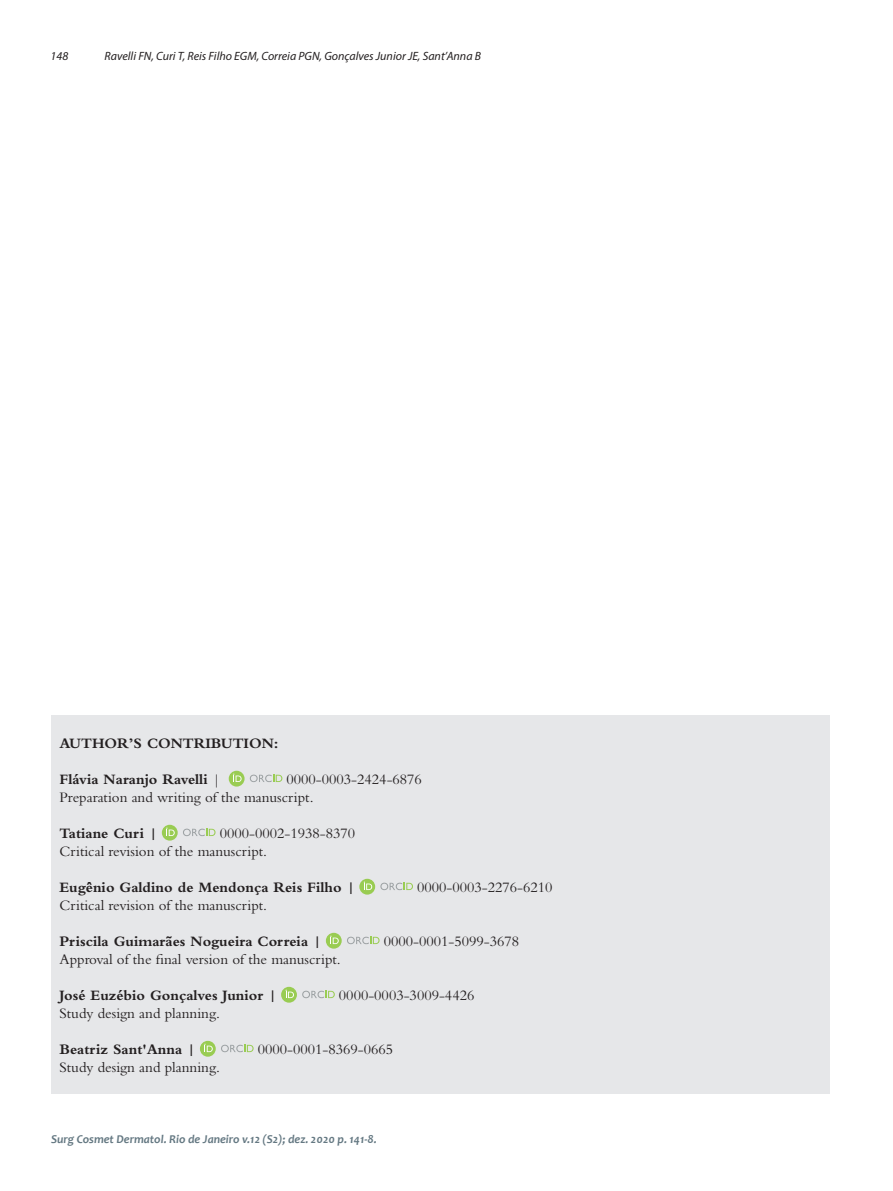
<style>
.page{position:relative;width:893px;height:1191px;background:#fff}
.page>*{position:absolute;margin:0;border:0;box-sizing:border-box;transform-origin:0 0}
.t1{font:15px "Bembo Std";color:#231f20}
.t2{font:700 15px "Bembo Std";color:#231f20}
.t3{font:italic 12px "Myriad Pro";color:#231f20}
.t4{font:italic 700 12px "Candara";color:#647882}
.s1{font-weight:400}
</style>
<div class="page">
<div style="left:51px;top:715px;width:778px;height:378px;background:#e6e7e9"></div>
<svg style="left:229px;top:770px;width:16px;height:16px"></svg>
<svg style="left:250px;top:774px;width:32px;height:8px"></svg>
<svg style="left:233px;top:773px;width:9px;height:9px"></svg>
<svg style="left:162px;top:824px;width:16px;height:16px"></svg>
<svg style="left:183px;top:828px;width:33px;height:8px"></svg>
<svg style="left:166px;top:827px;width:9px;height:9px"></svg>
<svg style="left:359px;top:878px;width:16px;height:16px"></svg>
<svg style="left:380px;top:882px;width:33px;height:8px"></svg>
<svg style="left:364px;top:881px;width:8px;height:9px"></svg>
<svg style="left:326px;top:932px;width:16px;height:16px"></svg>
<svg style="left:347px;top:936px;width:33px;height:8px"></svg>
<svg style="left:330px;top:935px;width:9px;height:9px"></svg>
<svg style="left:281px;top:986px;width:16px;height:16px"></svg>
<svg style="left:302px;top:990px;width:33px;height:8px"></svg>
<svg style="left:286px;top:989px;width:8px;height:9px"></svg>
<svg style="left:200px;top:1040px;width:16px;height:16px"></svg>
<svg style="left:221px;top:1044px;width:33px;height:8px"></svg>
<svg style="left:204px;top:1043px;width:9px;height:9px"></svg>
<p class="t3" style="left:51px;top:48px;width:19px">148</p>
<p class="t3" style="left:105px;top:48px;width:378px">Ravelli FN, Curi T, Reis Filho EGM, Correia PGN, Gonçalves Junior JE, Sant’Anna B</p>
<p class="t2" style="left:60px;top:734px;width:221px">AUTHOR’S CONTRIBUTION:</p>
<p class="t2" style="left:60px;top:770px;width:162px">Flávia Naranjo Ravelli <span class="s1">|</span></p>
<p class="t1" style="left:287px;top:770px;width:137px">0000-0003-2424-6876</p>
<p class="t1" style="left:60px;top:788px;width:256px">Preparation and writing of the manuscript.</p>
<p class="t2" style="left:60px;top:824px;width:100px">Tatiane Curi |</p>
<p class="t1" style="left:220px;top:824px;width:137px">0000-0002-1938-8370</p>
<p class="t1" style="left:60px;top:842px;width:209px">Critical revision of the manuscript.</p>
<p class="t2" style="left:60px;top:878px;width:297px">Eugênio Galdino de Mendonça Reis Filho |</p>
<p class="t1" style="left:417px;top:878px;width:137px">0000-0003-2276-6210</p>
<p class="t1" style="left:60px;top:896px;width:209px">Critical revision of the manuscript.</p>
<p class="t2" style="left:60px;top:932px;width:264px">Priscila Guimarães Nogueira Correia |</p>
<p class="t1" style="left:384px;top:932px;width:137px">0000-0001-5099-3678</p>
<p class="t1" style="left:60px;top:950px;width:283px">Approval of the final version of the manuscript.</p>
<p class="t2" style="left:60px;top:986px;width:219px">José Euzébio Gonçalves Junior |</p>
<p class="t1" style="left:339px;top:986px;width:137px">0000-0003-3009-4426</p>
<p class="t1" style="left:60px;top:1004px;width:162px">Study design and planning.</p>
<p class="t2" style="left:60px;top:1040px;width:138px">Beatriz Sant'Anna |</p>
<p class="t1" style="left:258px;top:1040px;width:137px">0000-0001-8369-0665</p>
<p class="t1" style="left:60px;top:1058px;width:162px">Study design and planning.</p>
<p class="t4" style="left:51px;top:1132px;width:327px">Surg Cosmet Dermatol. Rio de Janeiro v.12 (S2); dez. 2020 p. 141-8.</p>
</div>
